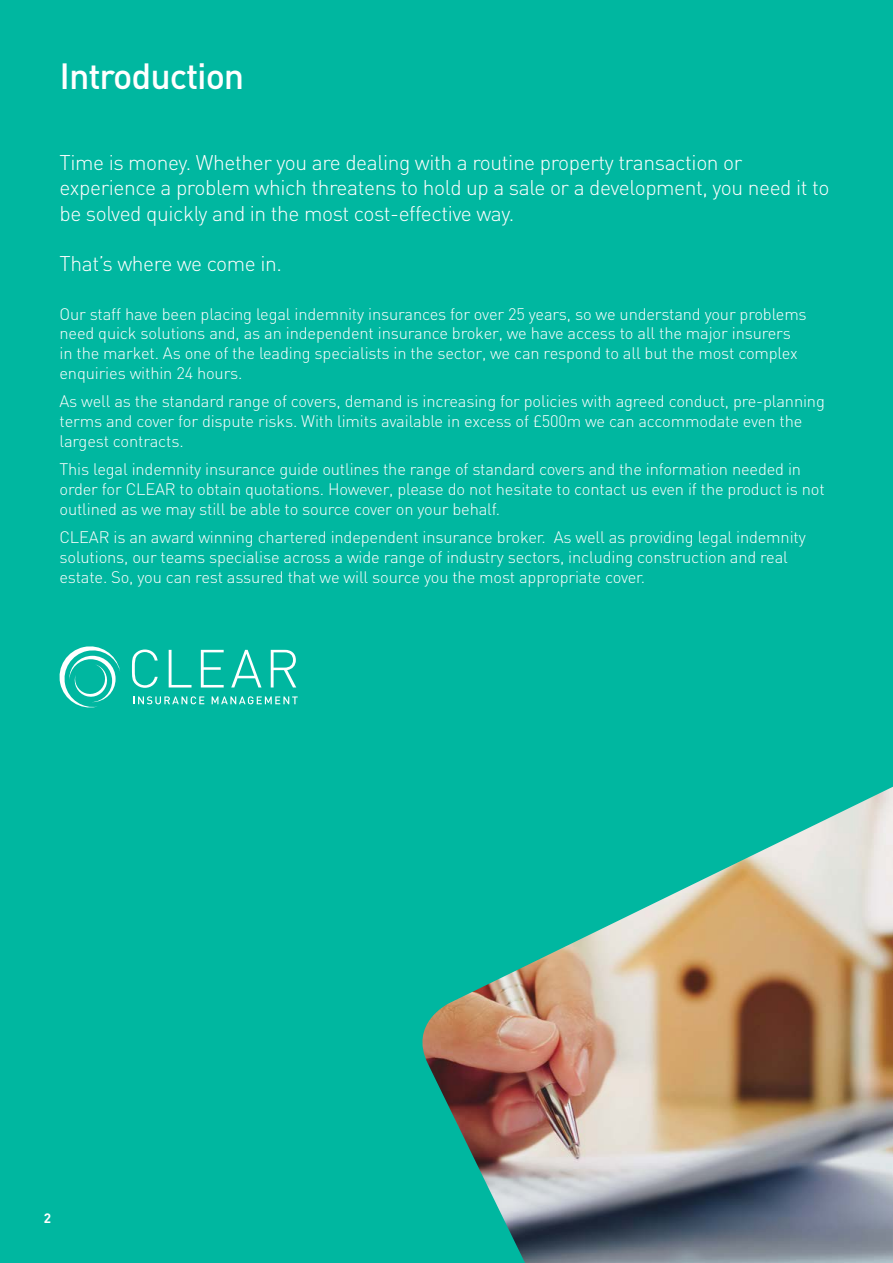
<style>
.page{position:relative;width:893px;height:1263px;background:#00b7a0}
.page>*{position:absolute;margin:0;border:0;box-sizing:border-box;transform-origin:0 0}
.t1{font:500 36px "DIN";letter-spacing:-.03em;color:#fff}
.t2{font:300 21px/25.2px "DIN";letter-spacing:-.02em;color:#fff}
.t3{font:300 16.5px/19.8px "DIN";letter-spacing:-.01em;color:#fff}
.t4{font:700 13.5px "DIN";color:#fff}
</style>
<div class="page">
<img style="left:422px;top:787px;width:471px;height:476px">
<svg style="left:59px;top:646px;width:61px;height:62px"></svg>
<svg style="left:132px;top:649px;width:26px;height:39px"></svg>
<svg style="left:169px;top:650px;width:23px;height:37px"></svg>
<svg style="left:201px;top:650px;width:23px;height:37px"></svg>
<svg style="left:231px;top:650px;width:30px;height:37px"></svg>
<svg style="left:271px;top:650px;width:25px;height:37px"></svg>
<svg style="left:133px;top:696px;width:71px;height:8px"></svg>
<svg style="left:212px;top:696px;width:86px;height:8px"></svg>
<h1 class="t1" style="left:60px;top:52px;width:186px">Introduction</h1>
<p class="t2" style="left:60px;top:149px;width:771px">Time is money. Whether you are dealing with a routine property transaction or experience a problem which threatens to hold up a sale or a development, you need it to be solved quickly and in the most cost-effective way.</p>
<p class="t2" style="left:60px;top:250px;width:224px">That’s where we come in.</p>
<p class="t3" style="left:60px;top:303px;width:749px">Our staff have been placing legal indemnity insurances for over 25 years, so we understand your problems need quick solutions and, as an independent insurance broker, we have access to all the major insurers in the market. As one of the leading specialists in the sector, we can respond to all but the most complex enquiries within 24 hours.</p>
<p class="t3" style="left:60px;top:391px;width:767px">As well as the standard range of covers, demand is increasing for policies with agreed conduct, pre-planning terms and cover for dispute risks. With limits available in excess of £500m we can accommodate even the largest contracts.</p>
<p class="t3" style="left:60px;top:459px;width:767px">This legal indemnity insurance guide outlines the range of standard covers and the information needed in order for CLEAR to obtain quotations. However, please do not hesitate to contact us even if the product is not outlined as we may still be able to source cover on your behalf.</p>
<p class="t3" style="left:60px;top:527px;width:748px">CLEAR is an award winning chartered independent insurance broker. As well as providing legal indemnity solutions, our teams specialise across a wide range of industry sectors, including construction and real estate. So, you can rest assured that we will source you the most appropriate cover.</p>
<p class="t4" style="left:44px;top:1209px;width:9px">2</p>
</div>
